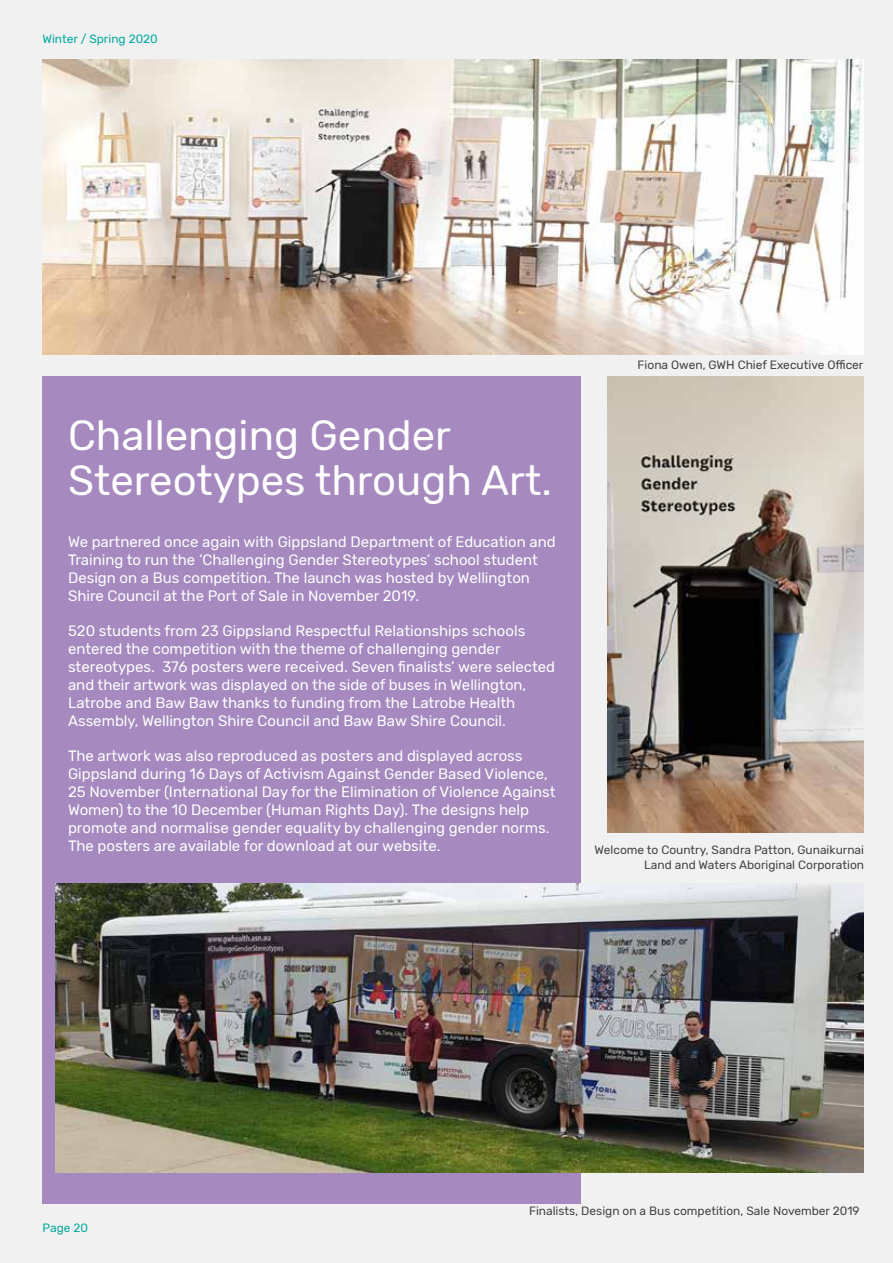
<style>
.page{position:relative;width:893px;height:1263px;background:#f1f1f2}
.page>*{position:absolute;margin:0;border:0;box-sizing:border-box;transform-origin:0 0}
.t1{font:42px/45px "Rubik";color:#fff}
.t2{font:15px/18px "Rubik";color:#fff}
.t3{font:12px/15px "Rubik";color:#414042;text-align:right}
.t4{font:12px "Rubik";color:#00a89c}
</style>
<div class="page">
<div style="left:43px;top:376px;width:538px;height:827px;background:#a589bf"></div>
<img style="left:43px;top:60px;width:820px;height:294px">
<img style="left:607px;top:376px;width:256px;height:456px">
<img style="left:55px;top:884px;width:808px;height:289px">
<p class="t4" style="left:43px;top:32px;width:117px">Winter / Spring 2020</p>
<h2 class="t1" style="left:68px;top:414px;width:485px">Challenging Gender<br>Stereotypes through Art.</h2>
<p class="t2" style="left:68px;top:533px;width:489px">We partnered once again with Gippsland Department of Education and Training to run the ‘Challenging Gender Stereotypes’ school student Design on a Bus competition. The launch was hosted by Wellington Shire Council at the Port of Sale in November 2019.</p>
<p class="t2" style="left:68px;top:622px;width:489px">520 students from 23 Gippsland Respectful Relationships schools entered the competition with the theme of challenging gender stereotypes. 376 posters were received. Seven finalists’ were selected and their artwork was displayed on the side of buses in Wellington, Latrobe and Baw Baw thanks to funding from the Latrobe Health Assembly, Wellington Shire Council and Baw Baw Shire Council.</p>
<p class="t2" style="left:68px;top:747px;width:489px">The artwork was also reproduced as posters and displayed across Gippsland during 16 Days of Activism Against Gender Based Violence, 25 November (International Day for the Elimination of Violence Against Women) to the 10 December (Human Rights Day). The designs help promote and normalise gender equality by challenging gender norms.<br>The posters are available for download at our website.</p>
<p class="t3" style="left:638px;top:358px;width:227px">Fiona Owen, GWH Chief Executive Officer</p>
<p class="t3" style="left:594px;top:843px;width:271px">Welcome to Country, Sandra Patton, Gunaikurnai<br>Land and Waters Aboriginal Corporation</p>
<p class="t4" style="left:43px;top:1221px;width:47px">Page 20</p>
<p class="t3" style="left:529px;top:1203px;width:332px">Finalists, Design on a Bus competition, Sale November 2019</p>
</div>
